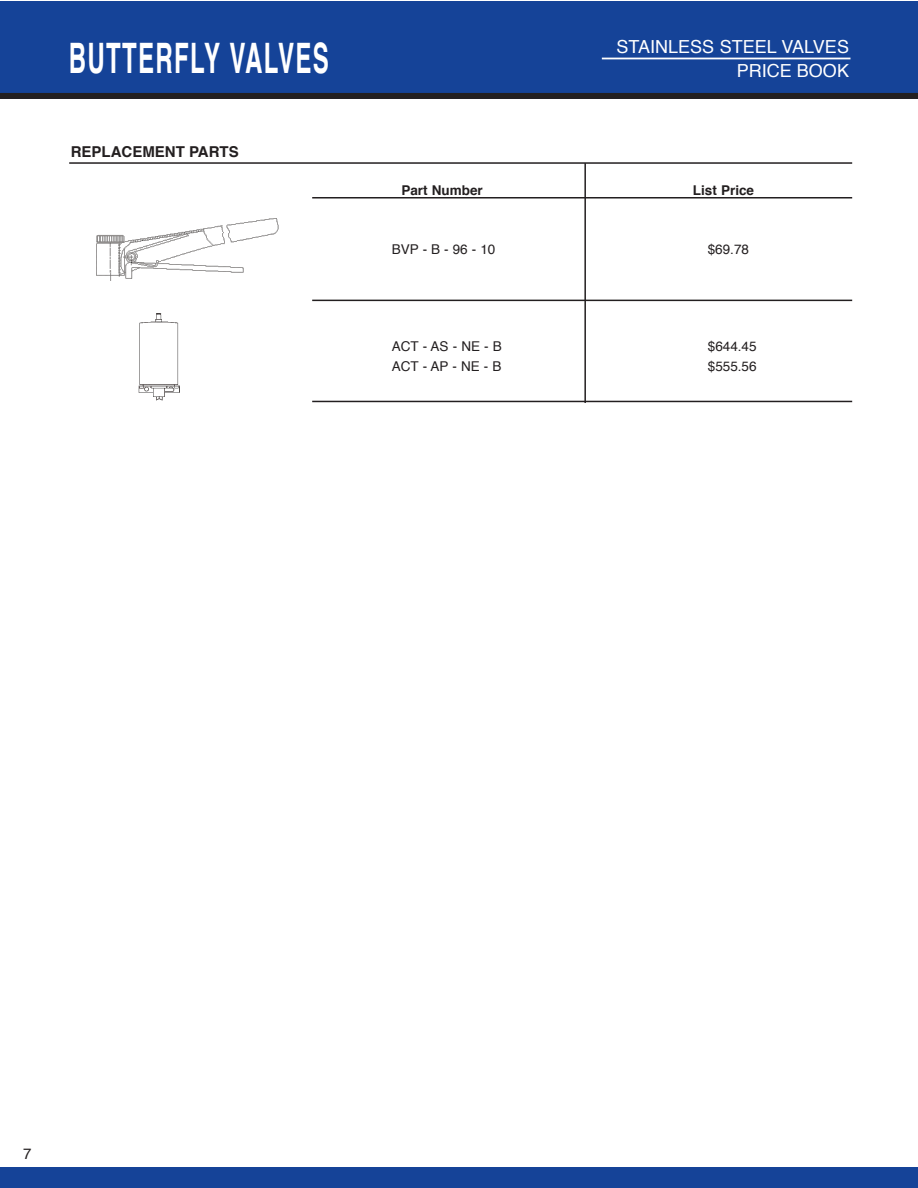
<style>
.page{position:relative;width:918px;height:1188px;background:#fff}
.page>*{position:absolute;margin:0;border:0;box-sizing:border-box;transform-origin:0 0}
.t1{font:700 42px "Helvetica";letter-spacing:.055em;color:#fff;scale:.57 1}
.t2{font:18px/24px "Helvetica";color:#fff;text-align:right}
.t3{font:700 15px "Helvetica";color:#231f20}
.t4{font:15px "Helvetica";color:#231f20}
.t5{font:13.5px "Helvetica";color:#231f20}
.t6{font:700 13.5px "Helvetica";color:#231f20}
</style>
<div class="page">
<div style="left:0;top:2px;width:918px;height:97px;background:#154398"></div>
<div style="left:0;top:93px;width:918px;height:6px;background:#231f20"></div>
<hr style="left:602px;top:58px;width:248px;height:1px;background:#fff">
<div style="left:0;top:1167px;width:918px;height:21px;background:#154398"></div>
<hr style="left:69px;top:162px;width:783px;height:2px;background:#231f20">
<hr style="left:312px;top:197px;width:540px;height:2px;background:#231f20">
<hr style="left:312px;top:300px;width:540px;height:1px;background:#231f20">
<hr style="left:312px;top:401px;width:540px;height:1px;background:#231f20">
<hr style="left:584px;top:163px;width:2px;height:240px;background:#231f20">
<img style="left:96px;top:219px;width:182px;height:62px">
<img style="left:139px;top:313px;width:40px;height:88px">
<h1 class="t1" style="left:69px;top:41px;width:457px">BUTTERFLY VALVES</h1>
<h2 class="t2" style="left:617px;top:37px;width:234px">STAINLESS STEEL VALVES<br>PRICE BOOK</h2>
<p class="t3" style="left:71px;top:146px;width:170px">REPLACEMENT PARTS</p>
<p class="t6" style="left:401px;top:185px;width:83px">Part Number</p>
<p class="t6" style="left:693px;top:185px;width:63px">List Price</p>
<p class="t5" style="left:392px;top:243px;width:105px">BVP - B - 96 - 10</p>
<p class="t5" style="left:708px;top:243px;width:43px">$69.78</p>
<p class="t5" style="left:392px;top:341px;width:112px">ACT - AS - NE - B</p>
<p class="t5" style="left:708px;top:341px;width:50px">$644.45</p>
<p class="t5" style="left:392px;top:360px;width:111px">ACT - AP - NE - B</p>
<p class="t5" style="left:708px;top:360px;width:50px">$555.56</p>
<p class="t4" style="left:23px;top:1148px;width:10px">7</p>
</div>
